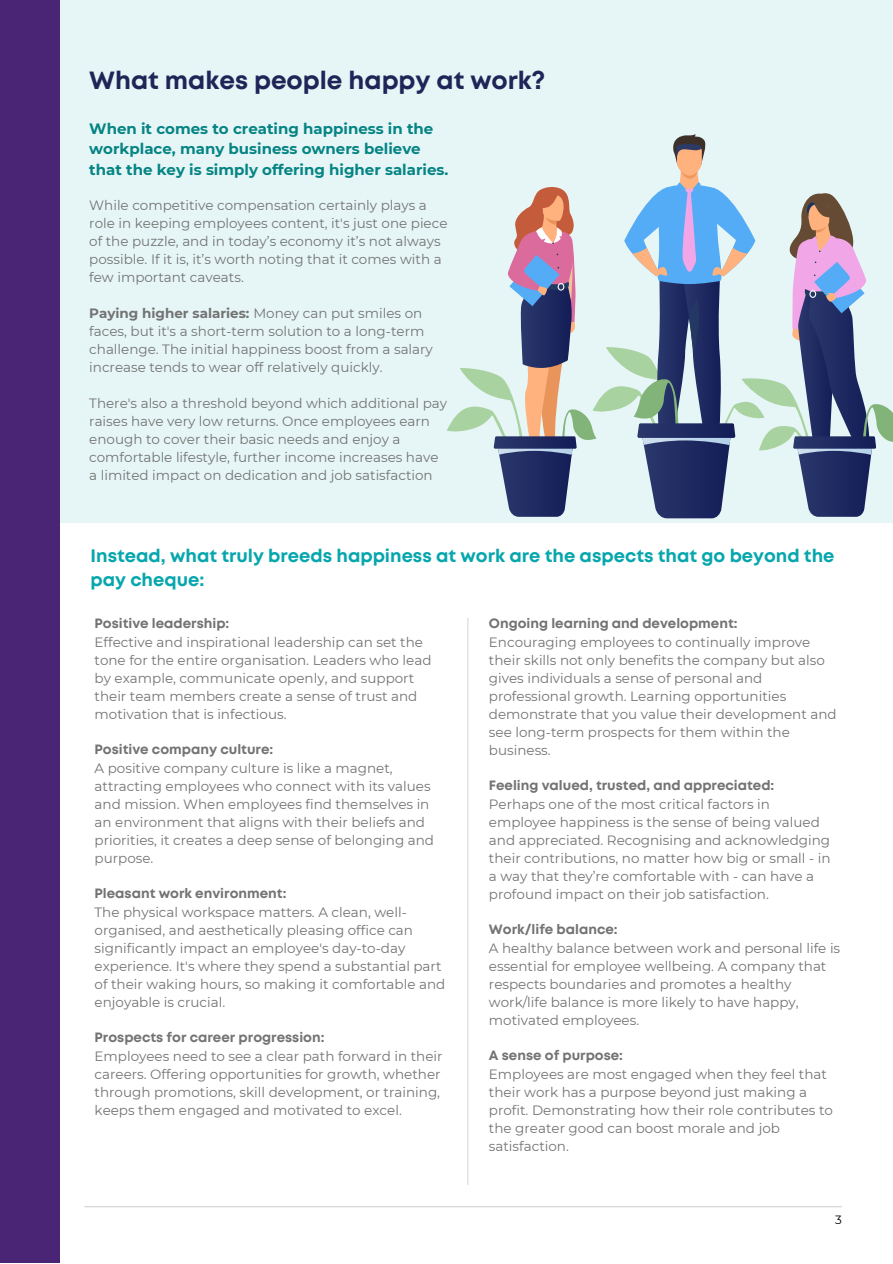
<style>
.page{position:relative;width:893px;height:1264px;background:#fff}
.page>*{position:absolute;margin:0;border:0;box-sizing:border-box;transform-origin:0 0}
.t1{font:700 24.9px "Mont";color:#202558}
.t2{font:700 18px/24.8px "Mont";color:#06a6ad}
.t3{font:700 15px/20.2px "Montserrat";color:#068484}
.t4{font:13.5px/18px "Montserrat";color:#737373}
.t5{font:700 13.5px "Mont";color:#737373}
.t6{font:12px "Montserrat";color:#000}
.s1{font-weight:700}
</style>
<div class="page">
<div style="left:0;top:0;width:892px;height:523px;background:#e6f6f6"></div>
<div style="left:0;top:0;width:59px;height:1262px;background:#4a2475"></div>
<hr style="left:85px;top:1205px;width:756px;height:2px;background:#d9d9d9">
<hr style="left:467px;top:618px;width:1px;height:566px;background:#d9d9d9">
<svg style="left:447px;top:135px;width:445px;height:383px"></svg>
<p class="t1" style="left:89px;top:71px;width:457px">What makes people happy at work?</p>
<p class="t3" style="left:89px;top:118px;width:360px">When it comes to creating happiness in the workplace, many business owners believe that the key is simply offering higher salaries.</p>
<p class="t4" style="left:89px;top:197px;width:360px">While competitive compensation certainly plays a role in keeping employees content, it's just one piece of the puzzle, and in today’s economy it’s not always possible. If it is, it’s worth noting that it comes with a few important caveats.</p>
<p class="t4" style="left:89px;top:304px;width:345px"><span class="s1">Paying higher salaries:</span> Money can put smiles on faces, but it's a short-term solution to a long-term challenge. The initial happiness boost from a salary increase tends to wear off relatively quickly.</p>
<p class="t4" style="left:89px;top:394px;width:359px">There's also a threshold beyond which additional pay raises have very low returns. Once employees earn enough to cover their basic needs and enjoy a comfortable lifestyle, further income increases have a limited impact on dedication and job satisfaction</p>
<p class="t2" style="left:90px;top:544px;width:745px">Instead, what truly breeds happiness at work are the aspects that go beyond the pay cheque:</p>
<p class="t5" style="left:95px;top:618px;width:136px">Positive leadership:</p>
<p class="t4" style="left:95px;top:633px;width:338px">Effective and inspirational leadership can set the tone for the entire organisation. Leaders who lead by example, communicate openly, and support their team members create a sense of trust and motivation that is infectious.</p>
<p class="t5" style="left:95px;top:744px;width:180px">Positive company culture:</p>
<p class="t4" style="left:95px;top:759px;width:341px">A positive company culture is like a magnet, attracting employees who connect with its values and mission. When employees find themselves in an environment that aligns with their beliefs and priorities, it creates a deep sense of belonging and purpose.</p>
<p class="t5" style="left:95px;top:888px;width:193px">Pleasant work environment:</p>
<p class="t4" style="left:95px;top:903px;width:352px">The physical workspace matters. A clean, well&shy;organised, and aesthetically pleasing office can significantly impact an employee's day-to-day experience. It's where they spend a substantial part of their waking hours, so making it comfortable and enjoyable is crucial.</p>
<p class="t5" style="left:95px;top:1031px;width:231px">Prospects for career progression:</p>
<p class="t4" style="left:95px;top:1047px;width:349px">Employees need to see a clear path forward in their careers. Offering opportunities for growth, whether through promotions, skill development, or training, keeps them engaged and motivated to excel.</p>
<p class="t5" style="left:489px;top:618px;width:250px">Ongoing learning and development:</p>
<p class="t4" style="left:489px;top:633px;width:349px">Encouraging employees to continually improve their skills not only benefits the company but also gives individuals a sense of personal and professional growth. Learning opportunities demonstrate that you value their development and see long-term prospects for them within the business.</p>
<p class="t5" style="left:489px;top:780px;width:287px">Feeling valued, trusted, and appreciated:</p>
<p class="t4" style="left:489px;top:795px;width:343px">Perhaps one of the most critical factors in employee happiness is the sense of being valued and appreciated. Recognising and acknowledging their contributions, no matter how big or small - in a way that they’re comfortable with - can have a profound impact on their job satisfaction.</p>
<p class="t5" style="left:489px;top:924px;width:130px">Work/life balance:</p>
<p class="t4" style="left:489px;top:939px;width:353px">A healthy balance between work and personal life is essential for employee wellbeing. A company that respects boundaries and promotes a healthy work/life balance is more likely to have happy, motivated employees.</p>
<p class="t5" style="left:489px;top:1049px;width:136px">A sense of purpose:</p>
<p class="t4" style="left:489px;top:1064px;width:345px">Employees are most engaged when they feel that their work has a purpose beyond just making a profit. Demonstrating how their role contributes to the greater good can boost morale and job satisfaction.</p>
<p class="t6" style="left:835px;top:1212px;width:8px">3</p>
</div>
